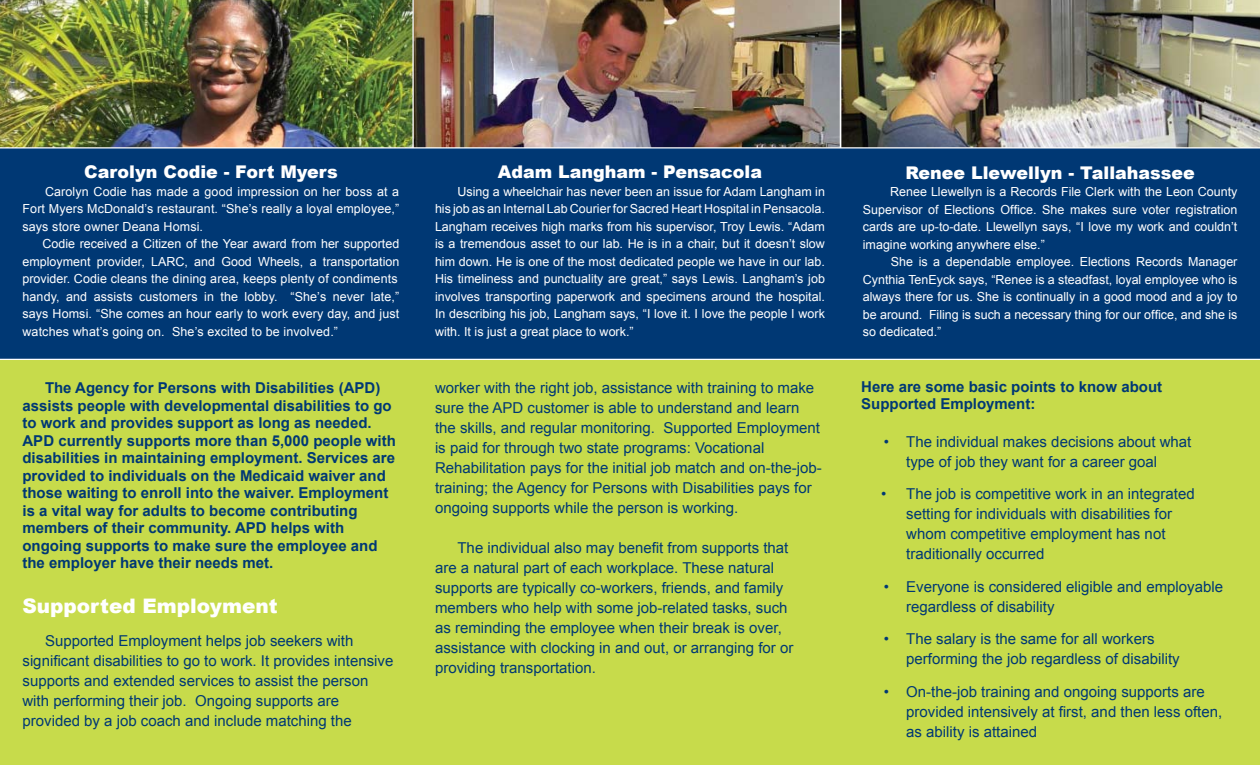
<style>
.page{position:relative;width:1260px;height:765px;background:#fff}
.page>*{position:absolute;margin:0;border:0;box-sizing:border-box;transform-origin:0 0}
.t1{font:900 20px "Arial";color:#fff}
.t2{font:900 17.5px "Arial";color:#fff}
.t3{font:15px/20px "Arial";color:#003874}
.t4{font:700 15px/17.5px "Arial";color:#003874}
.t5{font:12.5px/17.5px "Arial";color:#fff;text-align:justify}
</style>
<div class="page">
<img style="left:0;top:0;width:412px;height:147px">
<img style="left:841px;top:0;width:419px;height:147px">
<img style="left:412px;top:0;width:428px;height:147px">
<div style="left:0;top:360px;width:1260px;height:405px;background:#c7db4b"></div>
<div style="left:0;top:147px;width:1260px;height:212px;background:#003874"></div>
<h2 class="t2" style="left:84px;top:159px;width:255px">Carolyn Codie - Fort Myers</h2>
<p class="t5" style="left:22px;top:183px;width:378px;text-indent:22px">Carolyn Codie has made a good impression on her boss at a Fort Myers McDonald’s restaurant. “She’s really a loyal employee,” says store owner Deana Homsi.</p>
<p class="t5" style="left:22px;top:235px;width:378px;text-align:left;text-indent:20px">Codie received a Citizen of the Year award from her supported employment provider, LARC, and Good Wheels, a transportation provider. Codie cleans the dining area, keeps plenty of condiments handy, and assists customers in the lobby. “She’s never late,” says Homsi. “She comes an hour early to work every day, and just watches what’s going on. She’s excited to be involved.”</p>
<p class="t4" style="left:22px;top:380px;width:375px;text-indent:22px">The Agency for Persons with Disabilities (APD) assists people with developmental disabilities to go to work and provides support as long as needed.<br>APD currently supports more than 5,000 people with disabilities in maintaining employment. Services are provided to individuals on the Medicaid waiver and those waiting to enroll into the waiver. Employment is a vital way for adults to become contributing members of their community. APD helps with ongoing supports to make sure the employee and the employer have their needs met.</p>
<h1 class="t1" style="left:22px;top:591px;width:257px">Supported Employment</h1>
<p class="t3" style="left:22px;top:630px;width:372px;text-indent:22px">Supported Employment helps job seekers with significant disabilities to go to work. It provides intensive supports and extended services to assist the person with performing their job. Ongoing supports are provided by a job coach and include matching the</p>
<h2 class="t2" style="left:498px;top:160px;width:266px">Adam Langham - Pensacola</h2>
<p class="t5" style="left:435px;top:183px;width:392px;text-indent:22px">Using a wheelchair has never been an issue for Adam Langham in his job as an Internal Lab Courier for Sacred Heart Hospital in Pensacola.<br>Langham receives high marks from his supervisor, Troy Lewis. “Adam is a tremendous asset to our lab. He is in a chair, but it doesn’t slow him down. He is one of the most dedicated people we have in our lab.<br>His timeliness and punctuality are great,” says Lewis. Langham’s job involves transporting paperwork and specimens around the hospital.<br>In describing his job, Langham says, “I love it. I love the people I work with. It is just a great place to work.”</p>
<p class="t3" style="left:435px;top:378px;width:388px">worker with the right job, assistance with training to make sure the APD customer is able to understand and learn the skills, and regular monitoring. Supported Employment is paid for through two state programs: Vocational Rehabilitation pays for the initial job match and on-the-job&shy;training; the Agency for Persons with Disabilities pays for ongoing supports while the person is working.</p>
<p class="t3" style="left:435px;top:538px;width:360px;text-indent:22px">The individual also may benefit from supports that are a natural part of each workplace. These natural supports are typically co-workers, friends, and family members who help with some job-related tasks, such as reminding the employee when their break is over, assistance with clocking in and out, or arranging for or providing transportation.</p>
<h2 class="t2" style="left:905px;top:160px;width:291px">Renee Llewellyn - Tallahassee</h2>
<p class="t5" style="left:863px;top:183px;width:376px;text-indent:27px">Renee Llewellyn is a Records File Clerk with the Leon County Supervisor of Elections Office. She makes sure voter registration cards are up-to-date. Llewellyn says, “I love my work and couldn’t imagine working anywhere else.”</p>
<p class="t5" style="left:863px;top:253px;width:376px;text-indent:28px">She is a dependable employee. Elections Records Manager Cynthia TenEyck says, “Renee is a steadfast, loyal employee who is always there for us. She is continually in a good mood and a joy to be around. Filing is such a necessary thing for our office, and she is so dedicated.”</p>
<p class="t4" style="left:861px;top:378px;width:302px">Here are some basic points to know about<br>Supported Employment:</p>
<p class="t3" style="left:906px;top:431px;width:287px;text-indent:-22px">• The individual makes decisions about what type of job they want for a career goal</p>
<p class="t3" style="left:906px;top:484px;width:290px;text-indent:-25px">• The job is competitive work in an integrated setting for individuals with disabilities for whom competitive employment has not traditionally occurred</p>
<p class="t3" style="left:906px;top:576px;width:318px;text-indent:-22px">• Everyone is considered eligible and employable regardless of disability</p>
<p class="t3" style="left:906px;top:629px;width:275px;text-indent:-22px">• The salary is the same for all workers performing the job regardless of disability</p>
<p class="t3" style="left:906px;top:681px;width:317px;text-indent:-22px">• On-the-job training and ongoing supports are provided intensively at first, and then less often, as ability is attained</p>
</div>
